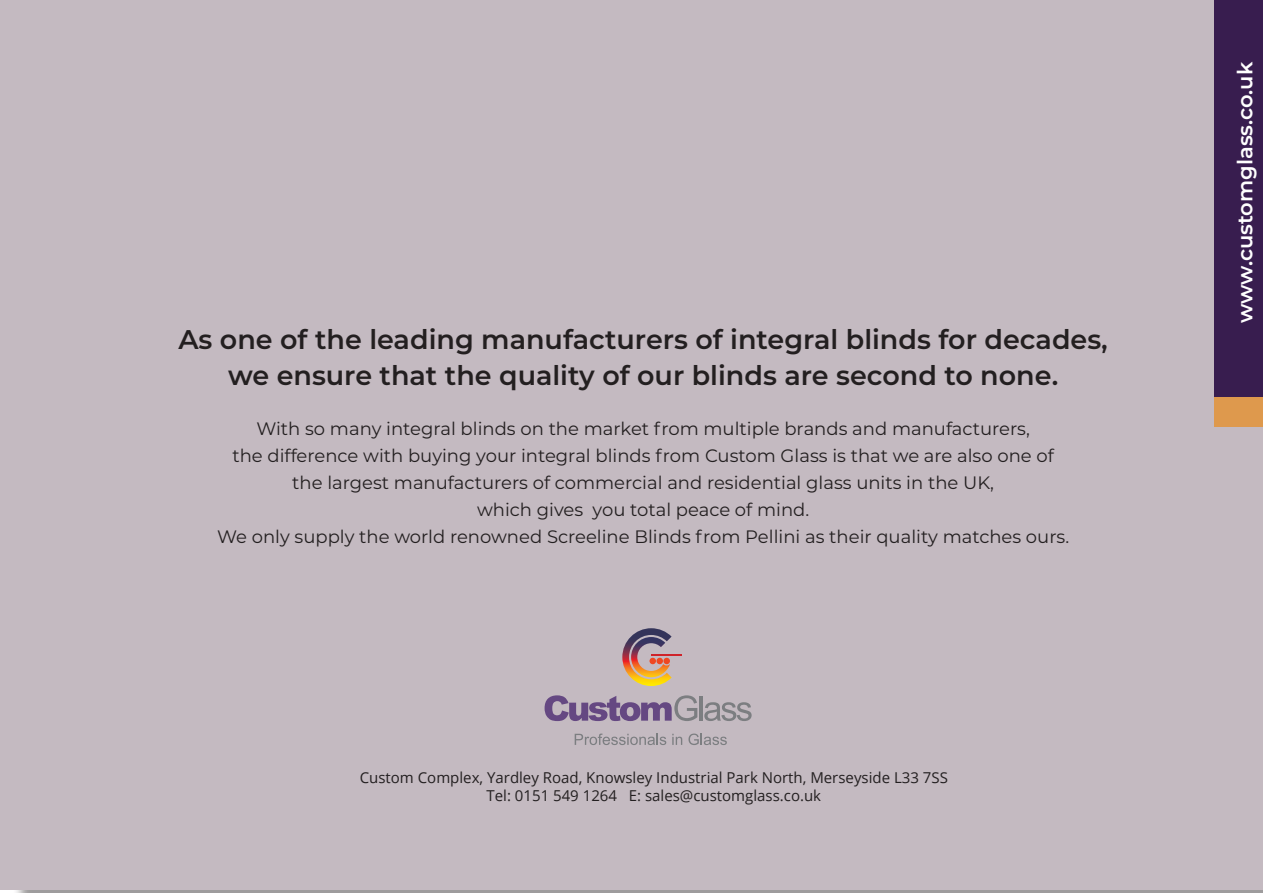
<style>
.page{position:relative;width:1263px;height:893px;background:#fff}
.page>*{position:absolute;margin:0;border:0;box-sizing:border-box;transform-origin:0 0}
.t1{font:600 27px/36px "Montserrat";color:#231f20;text-align:center}
.t2{font:600 21px "Montserrat";color:#fff}
.t3{font:18px/27px "Montserrat";color:#231f20;text-align:center}
.t4{font:15px/18px "Open Sans";color:#231f20;text-align:center}
</style>
<div class="page">
<div style="left:0;top:0;width:1263px;height:890px;background:#c4bac1"></div>
<svg style="left:622px;top:628px;width:50px;height:58px"></svg>
<div style="left:649px;top:658px;width:7px;height:6px;background:#ef4722;border-radius:50%"></div>
<div style="left:656px;top:658px;width:7px;height:6px;background:#ef4722;border-radius:50%"></div>
<div style="left:663px;top:658px;width:7px;height:6px;background:#ef4722;border-radius:50%"></div>
<hr style="left:651px;top:654px;width:31px;height:2px;background:#cf232a">
<svg style="left:545px;top:695px;width:152px;height:26px"></svg>
<hr style="left:700px;top:696px;width:3px;height:25px;background:#7c7e81">
<svg style="left:704px;top:702px;width:48px;height:19px"></svg>
<svg style="left:575px;top:734px;width:91px;height:11px"></svg>
<svg style="left:672px;top:734px;width:10px;height:11px"></svg>
<svg style="left:688px;top:734px;width:39px;height:11px"></svg>
<div style="left:1214px;top:0;width:49px;height:398px;background:#381d4f"></div>
<div style="left:1214px;top:398px;width:49px;height:29px;background:#de994d"></div>
<p class="t1" style="left:178px;top:320px;width:931px">As one of the leading manufacturers of integral blinds for decades, we ensure that the quality of our blinds are second to none.</p>
<p class="t3" style="left:256px;top:414px;width:775px">With so many integral blinds on the market from multiple brands and manufacturers,</p>
<p class="t3" style="left:232px;top:441px;width:823px">the difference with buying your integral blinds from Custom Glass is that we are also one of</p>
<p class="t3" style="left:217px;top:468px;width:853px">the largest manufacturers of commercial and residential glass units in the UK,<br>which gives you total peace of mind.<br>We only supply the world renowned Screeline Blinds from Pellini as their quality matches ours.</p>
<p class="t4" style="left:360px;top:768px;width:590px">Custom Complex, Yardley Road, Knowsley Industrial Park North, Merseyside L33 7SS<br>Tel: 0151 549 1264 E: sales@customglass.co.uk</p>
<p class="t2" style="left:1230px;top:323px;width:263px;rotate:-90deg">www.customglass.co.uk</p>
</div>
